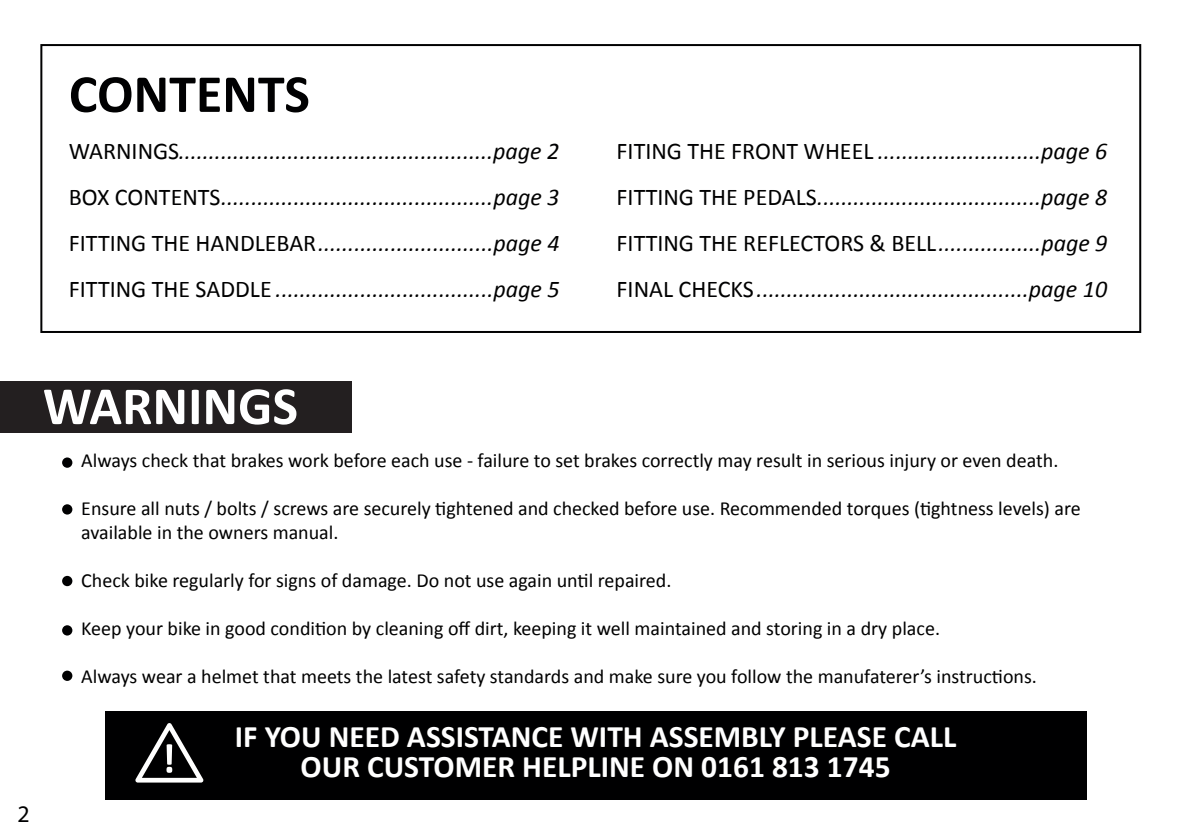
<style>
.page{position:relative;width:1191px;height:840px;background:#fff}
.page>*{position:absolute;margin:0;border:0;box-sizing:border-box;transform-origin:0 0}
.t1{font:700 54px "Calibri";color:#000001}
.t2{font:700 54px "Calibri";color:#fff}
.t3{font:700 31.4px/29.6px "Calibri";color:#fff;text-align:center}
.t4{font:italic 24px/46px "Calibri";color:#000001;text-align:justify}
.t5{font:700 23.8px "Myriad";color:#000001}
.t6{font:20px/24px "Calibri";color:#000001}
.s1{font-style:normal}
</style>
<div class="page">
<div style="left:105px;top:710px;width:982px;height:89px;background:#000001"></div>
<svg style="left:135px;top:723px;width:68px;height:59px"></svg>
<div style="left:0;top:380px;width:351px;height:52px;background:#231f20"></div>
<div style="left:40px;top:44px;width:1101px;height:289px;border:2px solid #000001"></div>
<div style="left:62px;top:457px;width:10px;height:10px;background:#000001;border-radius:50%"></div>
<div style="left:62px;top:504px;width:10px;height:10px;background:#000001;border-radius:50%"></div>
<div style="left:62px;top:575px;width:10px;height:11px;background:#000001;border-radius:50%"></div>
<div style="left:62px;top:625px;width:10px;height:10px;background:#000001;border-radius:50%"></div>
<div style="left:62px;top:670px;width:10px;height:10px;background:#000001;border-radius:50%"></div>
<h1 class="t1" style="left:69px;top:60px;width:242px">CONTENTS</h1>
<p class="t4" style="left:69px;top:127px;width:492px"><span class="s1">WARNINGS</span>....................................................page 2<br><span class="s1">BOX CONTENTS</span>.............................................page 3<br><span class="s1">FITTING THE HANDLEBAR</span>.............................page 4<br><span class="s1">FITTING THE SADDLE</span> ....................................page 5</p>
<p class="t4" style="left:616px;top:127px;width:492px"><span class="s1">FITING THE FRONT WHEEL</span> ...........................page 6<br><span class="s1">FITTING THE PEDALS</span>.....................................page 8<br><span class="s1">FITTING THE REFLECTORS &amp; BELL</span>.................page 9<br><span class="s1">FINAL CHECKS</span>.............................................page 10</p>
<h1 class="t2" style="left:43px;top:372px;width:257px">WARNINGS</h1>
<p class="t6" style="left:81px;top:447px;width:978px">Always check that brakes work before each use - failure to set brakes correctly may result in serious injury or even death.</p>
<p class="t6" style="left:81px;top:495px;width:1001px">Ensure all nuts / bolts / screws are securely tightened and checked before use. Recommended torques (tightness levels) are available in the owners manual.</p>
<p class="t6" style="left:81px;top:567px;width:591px">Check bike regularly for signs of damage. Do not use again until repaired.</p>
<p class="t6" style="left:81px;top:615px;width:860px">Keep your bike in good condition by cleaning off dirt, keeping it well maintained and storing in a dry place.</p>
<p class="t6" style="left:81px;top:663px;width:957px">Always wear a helmet that meets the latest safety standards and make sure you follow the manufaterer’s instructions.</p>
<p class="t5" style="left:17px;top:799px;width:14px">2</p>
<h2 class="t3" style="left:235px;top:720px;width:723px">IF YOU NEED ASSISTANCE WITH ASSEMBLY PLEASE CALL<br>OUR CUSTOMER HELPLINE ON 0161 813 1745</h2>
</div>
